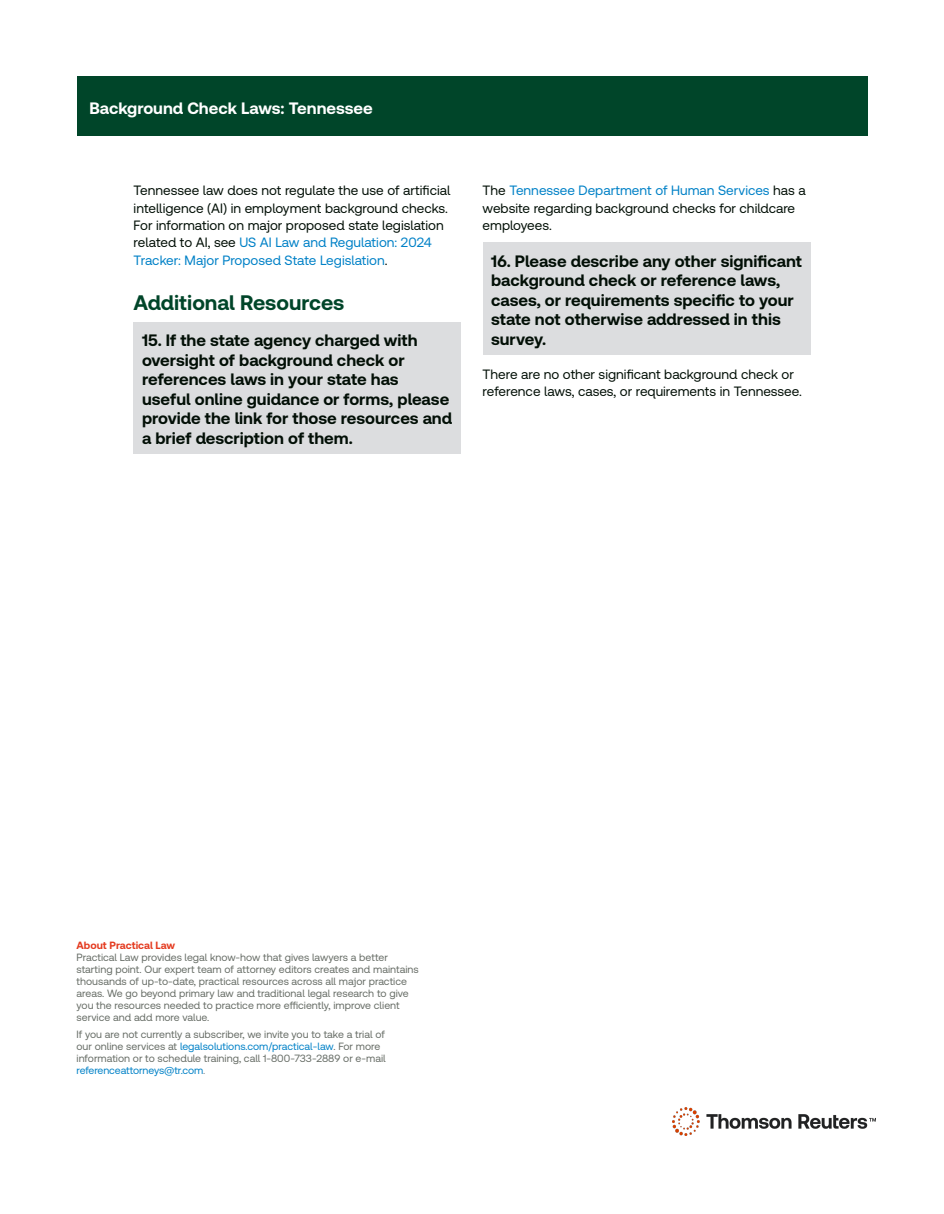
<style>
.page{position:relative;width:944px;height:1214px;background:#fff}
.page>*{position:absolute;margin:0;border:0;box-sizing:border-box;transform-origin:0 0}
.t1{font:700 21px "Clario";color:#004529}
.t2{font:700 16.5px/19.5px "Clario";color:#020f06}
.t3{font:700 16.5px "Clario";color:#fff}
.t4{font:13.5px/17.2px "Clario";color:#020f06}
.t5{font:10.5px/12px "Clario";color:#676d66}
.t6{font:700 10.5px "Clario";color:#e43b20}
.s1{color:#0081c7}
.s2{color:#86888b}
</style>
<div class="page">
<div style="left:77px;top:77px;width:790px;height:59px;background:#004529"></div>
<img style="left:672px;top:1107px;width:203px;height:28px">
<div style="left:134px;top:322px;width:327px;height:132px;background:#dcdddf"></div>
<div style="left:482px;top:243px;width:328px;height:112px;background:#dcdddf"></div>
<h2 class="t3" style="left:89px;top:98px;width:285px">Background Check Laws: Tennessee</h2>
<p class="t4" style="left:134px;top:182px;width:318px">Tennessee law does not regulate the use of artificial intelligence (AI) in employment background checks.<br>For information on major proposed state legislation related to AI, see <span class="s1">US AI Law and Regulation: 2024<br>Tracker: Major Proposed State Legislation</span>.</p>
<h1 class="t1" style="left:134px;top:289px;width:212px">Additional Resources</h1>
<h2 class="t2" style="left:142px;top:330px;width:311px">15. If the state agency charged with oversight of background check or references laws in your state has<br>useful online guidance or forms, please provide the link for those resources and a brief description of them.</h2>
<p class="t4" style="left:482px;top:182px;width:325px">The <span class="s1">Tennessee Department of Human Services</span> has a website regarding background checks for childcare employees.</p>
<h2 class="t2" style="left:491px;top:250px;width:312px">16. Please describe any other significant background check or reference laws, cases, or requirements specific to your state not otherwise addressed in this survey.</h2>
<p class="t4" style="left:482px;top:365px;width:320px">There are no other significant background check or reference laws, cases, or requirements in Tennessee.</p>
<p class="t6" style="left:77px;top:939px;width:100px">About Practical Law</p>
<p class="t5" style="left:77px;top:951px;width:344px">Practical Law provides legal know-how that gives lawyers a better starting point. Our expert team of attorney editors creates and maintains thousands of up-to-date, practical resources across all major practice areas. We go beyond primary law and traditional legal research to give you the resources needed to practice more efficiently, improve client service and add more value.</p>
<p class="t5" style="left:77px;top:1027px;width:311px">If you are not currently a subscriber, we invite you to take a trial of our online services at <span class="s1">legalsolutions.com/practical-law</span>. For more information or to schedule training, call 1-800-733-2889 or e-mail <span class="s1">referenceattorneys@tr.com</span><span class="s2">.</span></p>
</div>
